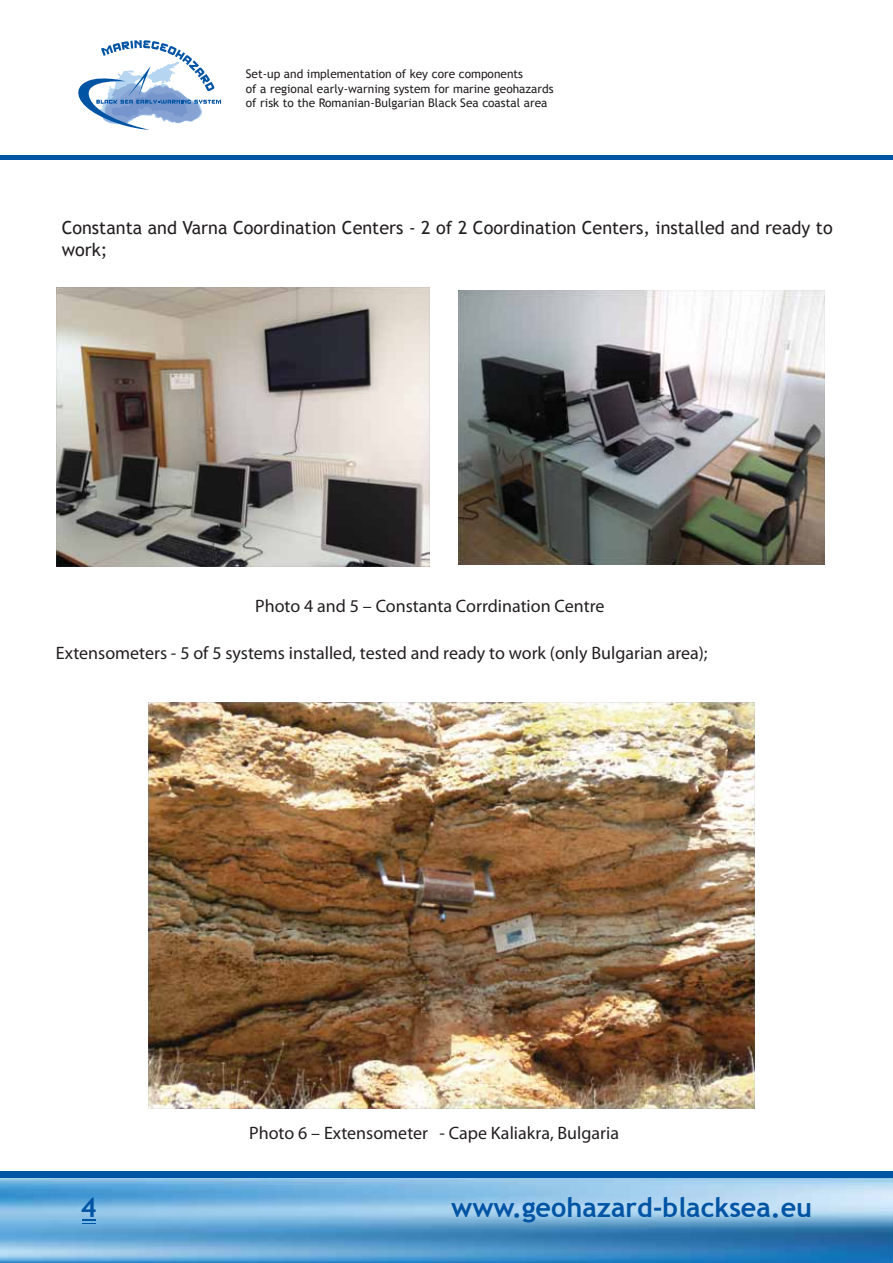
<style>
.page{position:relative;width:893px;height:1263px;background:#fff}
.page>*{position:absolute;margin:0;border:0;box-sizing:border-box;transform-origin:0 0}
.t1{font:700 27px "Trebuchet MS";color:#0054a4}
.t2{font:18px "Myriad Pro";color:#231f20}
.t3{font:18px/22.5px "Trebuchet MS";color:#231f20}
.t4{font:11.85px/14.2px "Trebuchet MS";color:#231f20}
</style>
<div class="page">
<img style="left:0;top:1178px;width:893px;height:85px">
<div style="left:446px;top:1171px;width:447px;height:7px;background:#0054a4"></div>
<div style="left:0;top:1171px;width:446px;height:7px;background:#0054a4"></div>
<svg style="left:78px;top:40px;width:143px;height:90px"></svg>
<div style="left:446px;top:155px;width:447px;height:5px;background:#0054a4"></div>
<div style="left:0;top:155px;width:446px;height:5px;background:#0054a4"></div>
<svg style="left:83px;top:1219px;width:13px;height:5px"></svg>
<img style="left:56px;top:287px;width:374px;height:280px">
<img style="left:458px;top:290px;width:367px;height:275px">
<img style="left:148px;top:702px;width:607px;height:407px">
<p class="t4" style="left:246px;top:67px;width:309px">Set-up and implementation of key core components<br>of a regional early-warning system for marine geohazards of risk to the Romanian-Bulgarian Black Sea coastal area</p>
<p class="t3" style="left:62px;top:217px;width:772px">Constanta and Varna Coordination Centers - 2 of 2 Coordination Centers, installed and ready to work;</p>
<p class="t2" style="left:255px;top:595px;width:351px">Photo 4 and 5 – Constanta Corrdination Centre</p>
<p class="t2" style="left:56px;top:641px;width:653px">Extensometers - 5 of 5 systems installed, tested and ready to work (only Bulgarian area);</p>
<h1 class="t1" style="left:81px;top:1191px;width:17px">4</h1>
<p class="t2" style="left:249px;top:1121px;width:371px">Photo 6 – Extensometer - Cape Kaliakra, Bulgaria</p>
<h1 class="t1" style="left:451px;top:1191px;width:362px">www.geohazard-blacksea.eu</h1>
</div>
